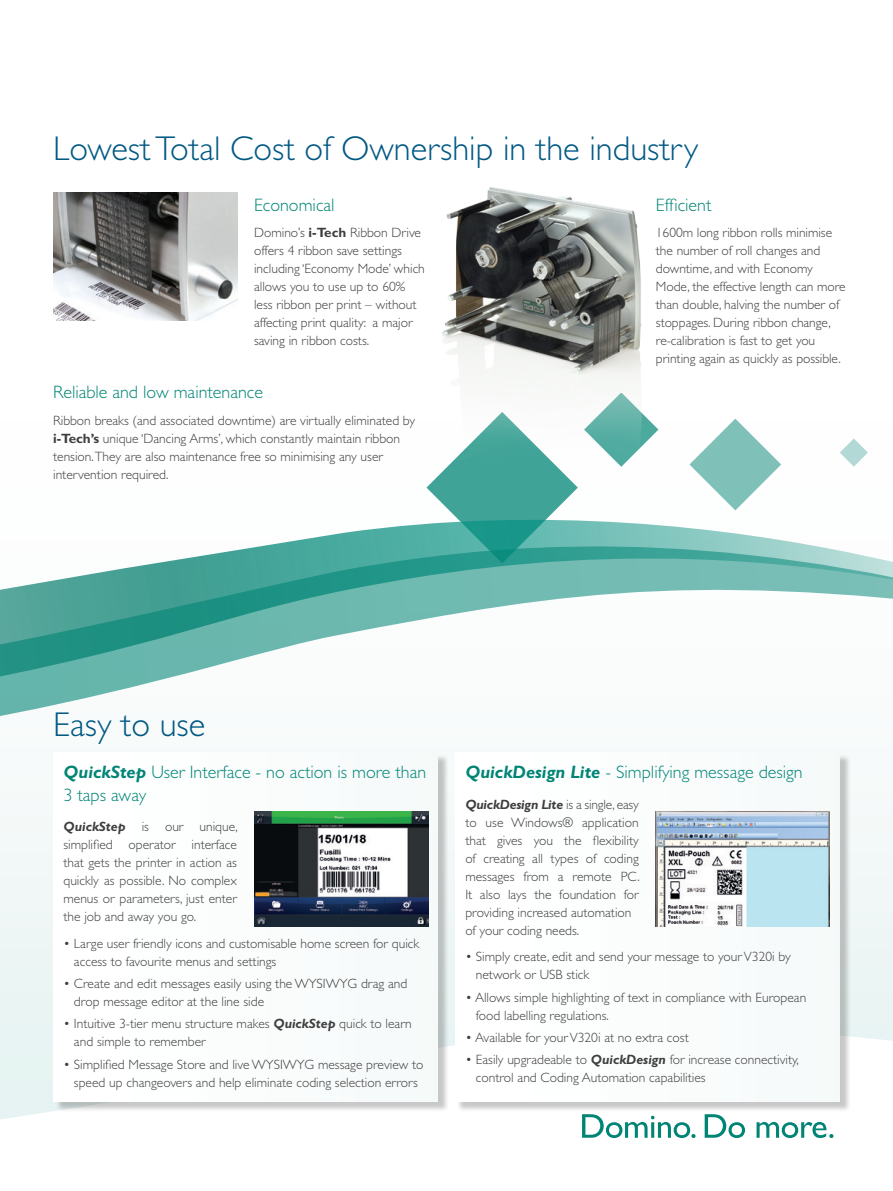
<style>
.page{position:relative;width:893px;height:1191px;background:#fff}
.page>*{position:absolute;margin:0;border:0;box-sizing:border-box;transform-origin:0 0}
.t1{font:300 34.5px "Gill Sans Std";color:#005883}
.t2{font:300 18px/22.5px "Gill Sans Std";color:#008575}
.t3{font:300 13.5px/18px "Gill Sans Std";color:#3e3e3f}
.s1{font-weight:700}
.s2{font-weight:700;font-style:italic}
</style>
<div class="page">
<svg style="left:0;top:1019px;width:893px;height:118px"></svg>
<svg style="left:582px;top:1114px;width:251px;height:24px"></svg>
<svg style="left:689px;top:418px;width:92px;height:59px"></svg>
<svg style="left:437px;top:476px;width:130px;height:1px"></svg>
<svg style="left:840px;top:438px;width:28px;height:29px"></svg>
<svg style="left:426px;top:477px;width:343px;height:31px"></svg>
<svg style="left:0;top:508px;width:893px;height:208px"></svg>
<svg style="left:653px;top:424px;width:5px;height:11px"></svg>
<img style="left:438px;top:187px;width:215px;height:289px">
<img style="left:53px;top:193px;width:184px;height:127px">
<div style="left:55px;top:754px;width:394px;height:358px;background:#231f20;opacity:.25"></div>
<div style="left:53px;top:752px;width:385px;height:349px;background:#fbfdfd"></div>
<img style="left:254px;top:811px;width:174px;height:116px">
<div style="left:457px;top:754px;width:394px;height:358px;background:#231f20;opacity:.25"></div>
<div style="left:455px;top:752px;width:385px;height:349px;background:#fbfdfd"></div>
<img style="left:656px;top:811px;width:173px;height:116px">
<h1 class="t1" style="left:53px;top:129px;width:647px">Lowest Total Cost of Ownership in the industry</h1>
<h2 class="t2" style="left:254px;top:194px;width:82px">Economical</h2>
<p class="t3" style="left:254px;top:224px;width:172px">Domino’s <span class="s1">i-Tech</span> Ribbon Drive offers 4 ribbon save settings including ‘Economy Mode’ which allows you to use up to 60% less ribbon per print – without affecting print quality: a major saving in ribbon costs.</p>
<h2 class="t2" style="left:53px;top:381px;width:211px">Reliable and low maintenance</h2>
<p class="t3" style="left:53px;top:411px;width:364px">Ribbon breaks (and associated downtime) are virtually eliminated by <span class="s1">i-Tech’s</span> unique ‘Dancing Arms’, which constantly maintain ribbon tension.They are also maintenance free so minimising any user intervention required.</p>
<h2 class="t2" style="left:656px;top:194px;width:57px">Efficient</h2>
<p class="t3" style="left:656px;top:224px;width:191px">1600m long ribbon rolls minimise the number of roll changes and downtime, and with Economy Mode, the effective length can more than double, halving the number of stoppages. During ribbon change, re-calibration is fast to get you printing again as quickly as possible.</p>
<h1 class="t1" style="left:53px;top:705px;width:154px">Easy to use</h1>
<h2 class="t2" style="left:63px;top:761px;width:364px"><span class="s2">QuickStep</span> User Interface - no action is more than<br>3 taps away</h2>
<p class="t3" style="left:63px;top:818px;width:176px;text-align:justify"><span class="s2">QuickStep</span> is our unique, simplified operator interface that gets the printer in action as quickly as possible. No complex menus or parameters, just enter the job and away you go.</p>
<p class="t3" style="left:74px;top:934px;width:347px;text-indent:-11px">• Large user friendly icons and customisable home screen for quick access to favourite menus and settings</p>
<p class="t3" style="left:74px;top:974px;width:335px;text-indent:-11px">• Create and edit messages easily using the WYSIWYG drag and drop message editor at the line side</p>
<p class="t3" style="left:74px;top:1015px;width:339px;text-indent:-11px">• Intuitive 3-tier menu structure makes <span class="s2">QuickStep</span> quick to learn and simple to remember</p>
<p class="t3" style="left:63px;top:1055px;width:362px;text-align:center">• Simplified Message Store and live WYSIWYG message preview to speed up changeovers and help eliminate coding selection errors</p>
<h2 class="t2" style="left:465px;top:761px;width:339px"><span class="s2">QuickDesign Lite</span> - Simplifying message design</h2>
<p class="t3" style="left:465px;top:795px;width:176px"><span class="s2">QuickDesign Lite</span> is a single, easy to use Windows® application that gives you the flexibility of creating all types of coding messages from a remote PC.<br>It also lays the foundation for providing increased automation of your coding needs.</p>
<p class="t3" style="left:476px;top:948px;width:316px;text-indent:-11px">• Simply create, edit and send your message to your V320i by network or USB stick</p>
<p class="t3" style="left:476px;top:988px;width:332px;text-indent:-11px">• Allows simple highlighting of text in compliance with European food labelling regulations.</p>
<p class="t3" style="left:465px;top:1028px;width:225px">• Available for your V320i at no extra cost</p>
<p class="t3" style="left:476px;top:1050px;width:325px;text-indent:-11px">• Easily upgradeable to <span class="s2">QuickDesign</span> for increase connectivity, control and Coding Automation capabilities</p>
</div>
